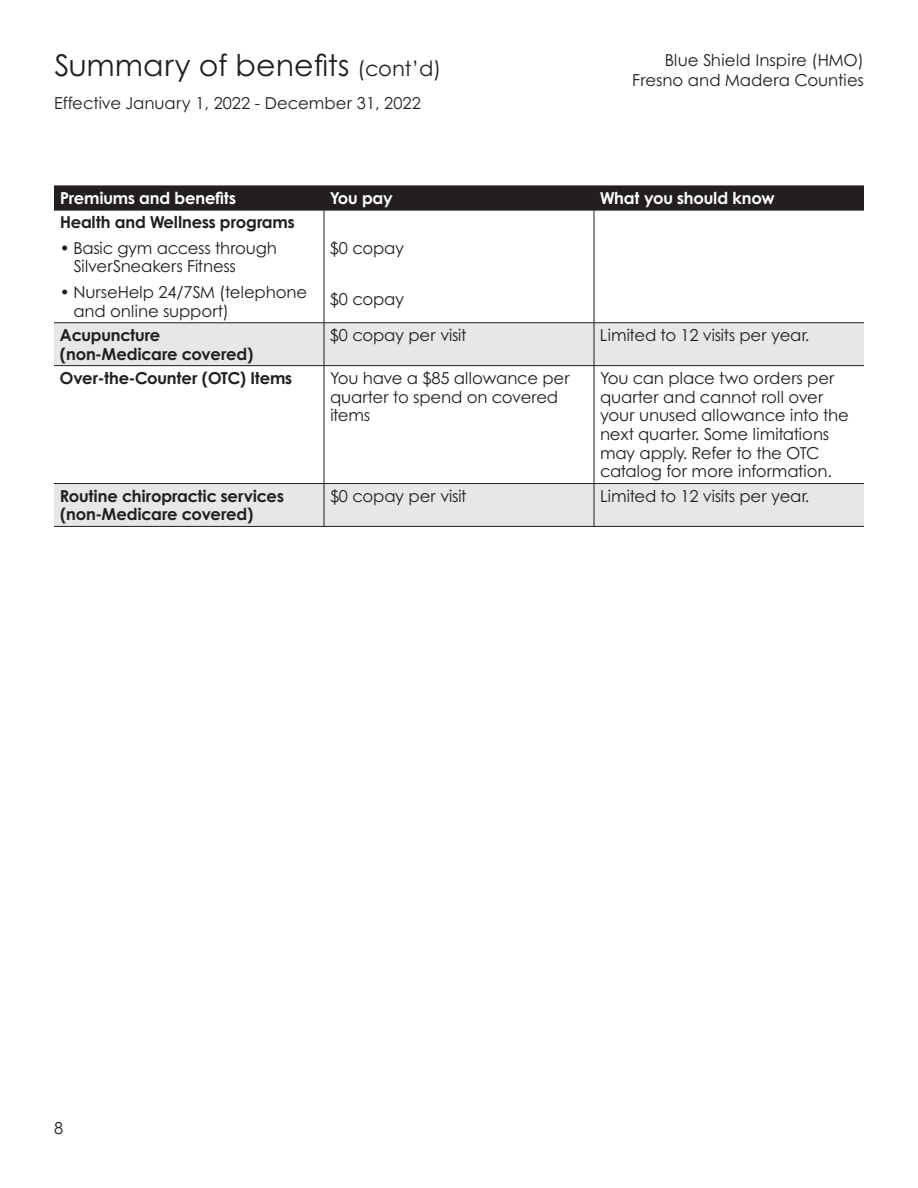
<style>
.page{position:relative;width:918px;height:1188px;background:#fff}
.page>*{position:absolute;margin:0;border:0;box-sizing:border-box;transform-origin:0 0}
.t1{font:30px "Century Gothic B";color:#231f20}
.t2{font:16.5px/18.8px "Century Gothic B";letter-spacing:-.01em;color:#231f20}
.t3{font:700 16.5px/18.8px "Century Gothic B";letter-spacing:-.01em;color:#231f20}
.t4{font:700 16.5px "Century Gothic B";letter-spacing:-.01em;color:#fff}
.s1{font-size:21px}
</style>
<div class="page">
<svg style="left:54px;top:323px;width:810px;height:203px"></svg>
<div style="left:54px;top:186px;width:810px;height:24px;background:#231f20"></div>
<hr style="left:54px;top:210px;width:270px;height:1px;background:#231f20">
<hr style="left:324px;top:210px;width:270px;height:1px;background:#231f20">
<hr style="left:324px;top:210px;width:1px;height:113px;background:#231f20">
<hr style="left:594px;top:210px;width:270px;height:1px;background:#231f20">
<hr style="left:594px;top:210px;width:1px;height:113px;background:#231f20">
<hr style="left:54px;top:322px;width:270px;height:1px;background:#231f20">
<hr style="left:324px;top:322px;width:270px;height:1px;background:#231f20">
<hr style="left:324px;top:323px;width:1px;height:42px;background:#231f20">
<hr style="left:594px;top:322px;width:270px;height:1px;background:#231f20">
<hr style="left:594px;top:323px;width:1px;height:42px;background:#231f20">
<hr style="left:54px;top:365px;width:270px;height:1px;background:#231f20">
<hr style="left:324px;top:365px;width:270px;height:1px;background:#231f20">
<hr style="left:324px;top:366px;width:1px;height:117px;background:#231f20">
<hr style="left:594px;top:365px;width:270px;height:1px;background:#231f20">
<hr style="left:594px;top:366px;width:1px;height:117px;background:#231f20">
<hr style="left:54px;top:483px;width:270px;height:1px;background:#231f20">
<hr style="left:324px;top:483px;width:270px;height:1px;background:#231f20">
<hr style="left:324px;top:484px;width:1px;height:42px;background:#231f20">
<hr style="left:594px;top:483px;width:270px;height:1px;background:#231f20">
<hr style="left:594px;top:484px;width:1px;height:42px;background:#231f20">
<hr style="left:54px;top:526px;width:270px;height:1px;background:#231f20">
<hr style="left:324px;top:526px;width:270px;height:1px;background:#231f20">
<hr style="left:594px;top:526px;width:270px;height:1px;background:#231f20">
<h1 class="t1" style="left:54px;top:47px;width:389px">Summary of benefits <span class="s1">(cont’d)</span></h1>
<p class="t2" style="left:54px;top:93px;width:368px">Effective January 1, 2022 - December 31, 2022</p>
<p class="t2" style="left:632px;top:50px;width:233px;line-height:19.8px;text-align:right">Blue Shield Inspire (HMO)<br>Fresno and Madera Counties</p>
<p class="t4" style="left:60px;top:188px;width:177px">Premiums and benefits</p>
<p class="t4" style="left:330px;top:188px;width:64px">You pay</p>
<p class="t4" style="left:600px;top:188px;width:176px">What you should know</p>
<p class="t3" style="left:60px;top:213px;width:236px">Health and Wellness programs</p>
<p class="t2" style="left:73px;top:238px;width:205px;text-indent:-13px">• Basic gym access through<br>SilverSneakers Fitness</p>
<p class="t2" style="left:73px;top:282px;width:235px;text-indent:-13px">• NurseHelp 24/7SM (telephone and online support)</p>
<p class="t2" style="left:330px;top:238px;width:76px">$0 copay</p>
<p class="t2" style="left:330px;top:289px;width:76px">$0 copay</p>
<p class="t3" style="left:60px;top:325px;width:195px">Acupuncture (non-Medicare covered)</p>
<p class="t2" style="left:330px;top:325px;width:138px">$0 copay per visit</p>
<p class="t2" style="left:600px;top:325px;width:211px">Limited to 12 visits per year.</p>
<p class="t3" style="left:60px;top:368px;width:234px">Over-the-Counter (OTC) Items</p>
<p class="t2" style="left:330px;top:368px;width:241px">You have a $85 allowance per quarter to spend on covered items</p>
<p class="t2" style="left:600px;top:368px;width:250px">You can place two orders per quarter and cannot roll over your unused allowance into the next quarter. Some limitations may apply. Refer to the OTC catalog for more information.</p>
<p class="t3" style="left:60px;top:486px;width:225px">Routine chiropractic services (non-Medicare covered)</p>
<p class="t2" style="left:330px;top:486px;width:138px">$0 copay per visit</p>
<p class="t2" style="left:600px;top:486px;width:211px">Limited to 12 visits per year.</p>
<p class="t2" style="left:54px;top:1118px;width:11px">8</p>
</div>
